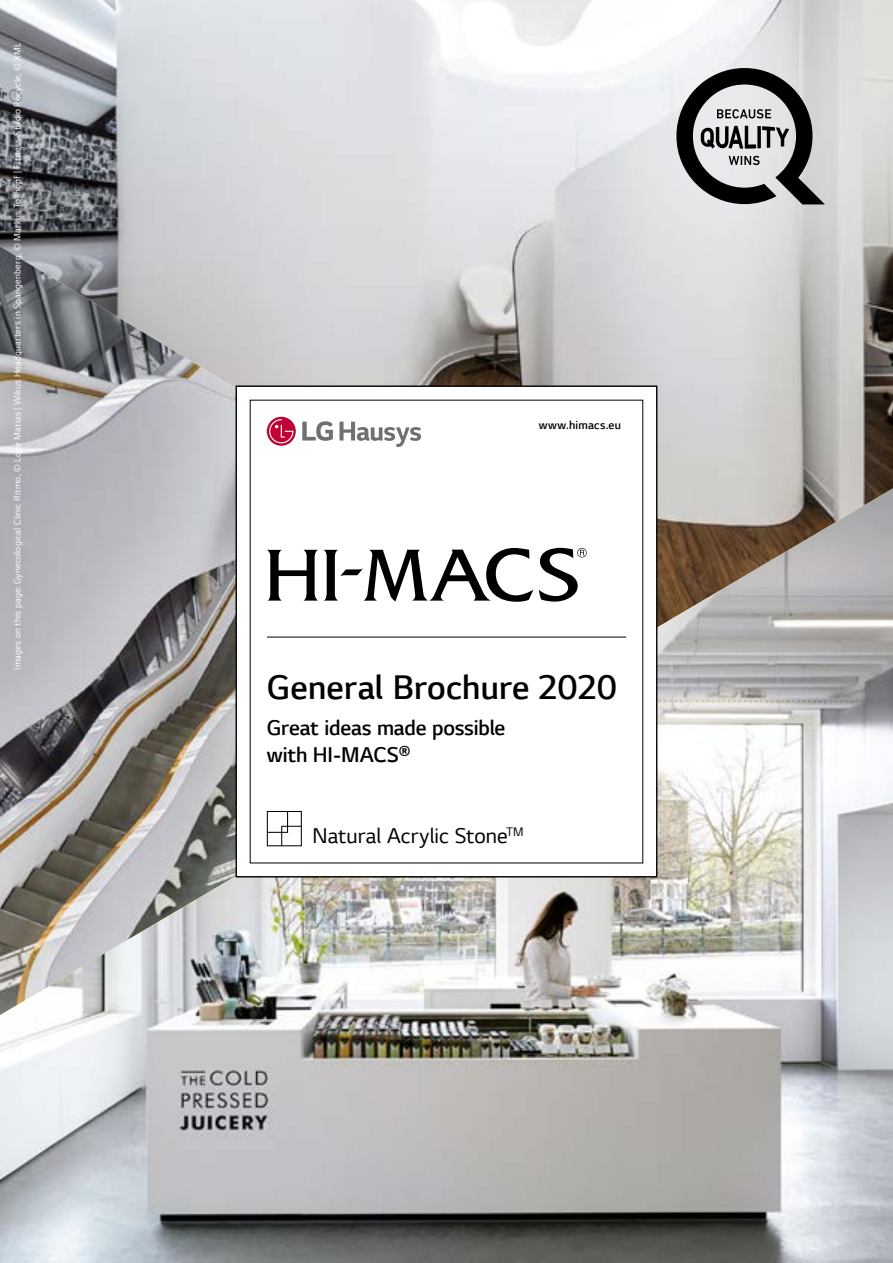
<style>
.page{position:relative;width:893px;height:1263px;background:#fff}
.page>*{position:absolute;margin:0;border:0;box-sizing:border-box;transform-origin:0 0}
.t1{font:300 36px "LG Smart";letter-spacing:.005em;color:#000}
.t2{font:300 22.5px/27px "LG Smart";letter-spacing:-.01em;color:#000}
.t3{font:22.5px "LG Smart";letter-spacing:.005em;color:#000}
.t4{font:300 12.3px "LG Smart";letter-spacing:.02em;color:#000}
.t5{font:9.75px "LG Smart";letter-spacing:.025em;color:#fff}
</style>
<div class="page">
<img style="left:0;top:0;width:893px;height:488px">
<img style="left:59px;top:246px;width:429px;height:242px">
<img style="left:0;top:488px;width:893px;height:775px">
<div style="left:236px;top:386px;width:421px;height:491px;background:#fff"></div>
<hr style="left:267px;top:637px;width:359px;height:1px;background:#000">
<svg style="left:267px;top:811px;width:35px;height:35px"></svg>
<svg style="left:267px;top:417px;width:29px;height:29px"></svg>
<svg style="left:269px;top:419px;width:24px;height:24px"></svg>
<svg style="left:302px;top:421px;width:31px;height:20px"></svg>
<svg style="left:339px;top:422px;width:82px;height:25px"></svg>
<svg style="left:267px;top:548px;width:266px;height:54px"></svg>
<svg style="left:539px;top:548px;width:48px;height:54px"></svg>
<svg style="left:488px;top:0;width:405px;height:396px"></svg>
<svg style="left:676px;top:68px;width:149px;height:136px"></svg>
<div style="left:0;top:13px;width:59px;height:686px;background:#000;opacity:.6"></div>
<p class="t5" style="left:11px;top:669px;width:628px;rotate:-90deg">Images on this page: Gynecological Clinic Ritmo, © Lope Matias | Wikus Headquarters in Spangenberg, © Markus Tollhopf | Fitness-Studio Rocycle, © XML</p>
<p class="t4" style="left:539px;top:417px;width:84px">www.himacs.eu</p>
<h1 class="t1" style="left:267px;top:663px;width:352px">General Brochure 2020</h1>
<h2 class="t2" style="left:267px;top:714px;width:240px">Great ideas made possible with HI-MACS®</h2>
<h2 class="t3" style="left:312px;top:821px;width:213px">Natural Acrylic Stone<sup>TM</sup></h2>
</div>
